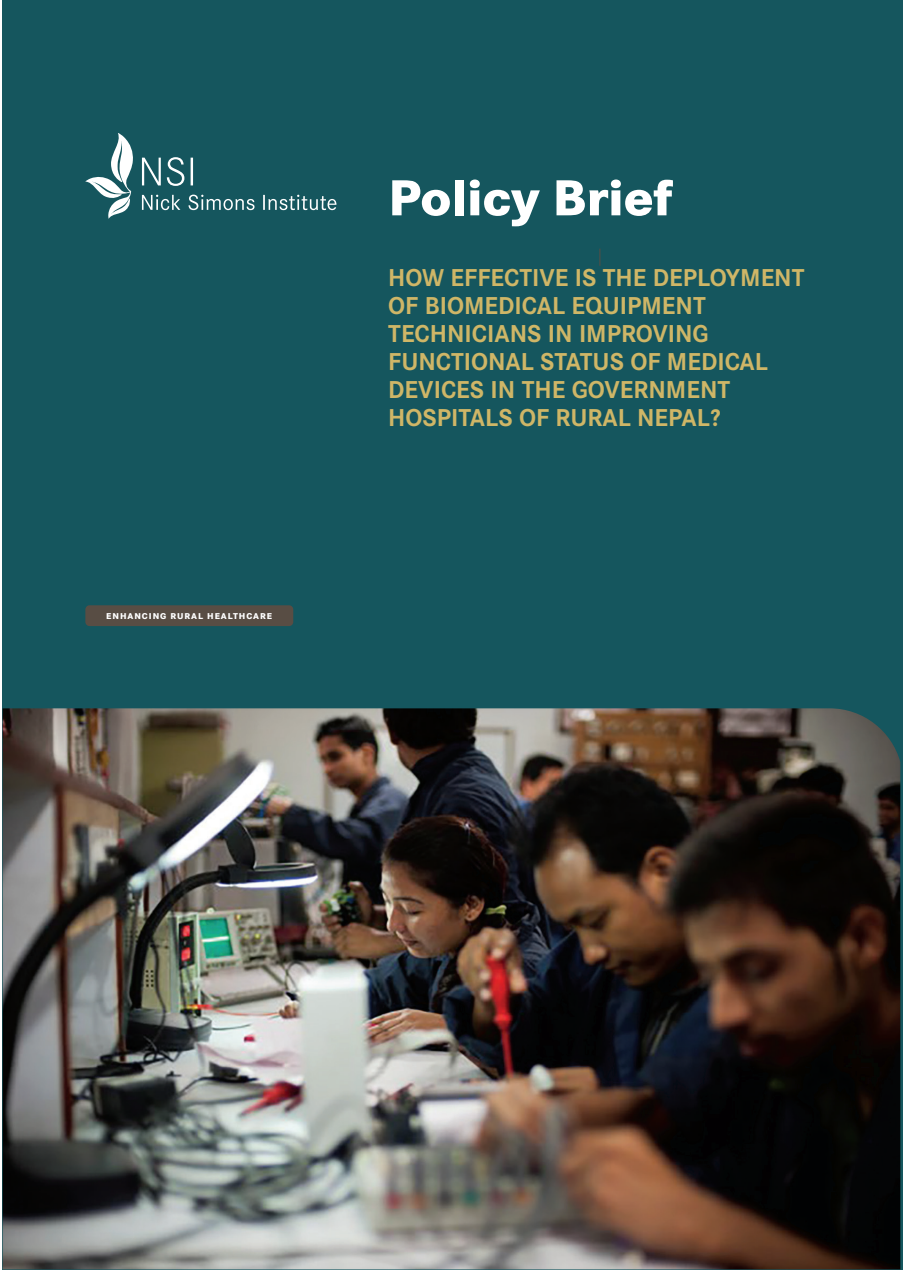
<style>
.page{position:relative;width:903px;height:1270px;background:#fff}
.page>*{position:absolute;margin:0;border:0;box-sizing:border-box;transform-origin:0 0}
.t1{font:800 52.5px "Corporate S";color:#fff}
.t2{font:700 25.38px/28px "Corporate S";color:#cfb667}
.t3{font:800 8.75px "Corporate S";letter-spacing:.11em;color:#fff}
</style>
<div class="page">
<div style="left:3px;top:0;width:900px;height:1270px;background:#15565e"></div>
<img style="left:3px;top:708px;width:897px;height:561px">
<div style="left:85px;top:605px;width:208px;height:21px;background:#584d44;border-radius:4px"></div>
<svg style="left:599px;top:249px;width:1px;height:17px"></svg>
<svg style="left:85px;top:133px;width:48px;height:86px"></svg>
<svg style="left:142px;top:157px;width:51px;height:29px"></svg>
<svg style="left:142px;top:195px;width:112px;height:15px"></svg>
<svg style="left:263px;top:195px;width:73px;height:15px"></svg>
<p class="t3" style="left:106px;top:610px;width:167px">ENHANCING RURAL HEALTHCARE</p>
<p class="t1" style="left:388px;top:162px;width:285px">Policy Brief</p>
<p class="t2" style="left:388px;top:263px;width:418px">HOW EFFECTIVE IS THE DEPLOYMENT<br>OF BIOMEDICAL EQUIPMENT<br>TECHNICIANS IN IMPROVING<br>FUNCTIONAL STATUS OF MEDICAL<br>DEVICES IN THE GOVERNMENT<br>HOSPITALS OF RURAL NEPAL?</p>
</div>
